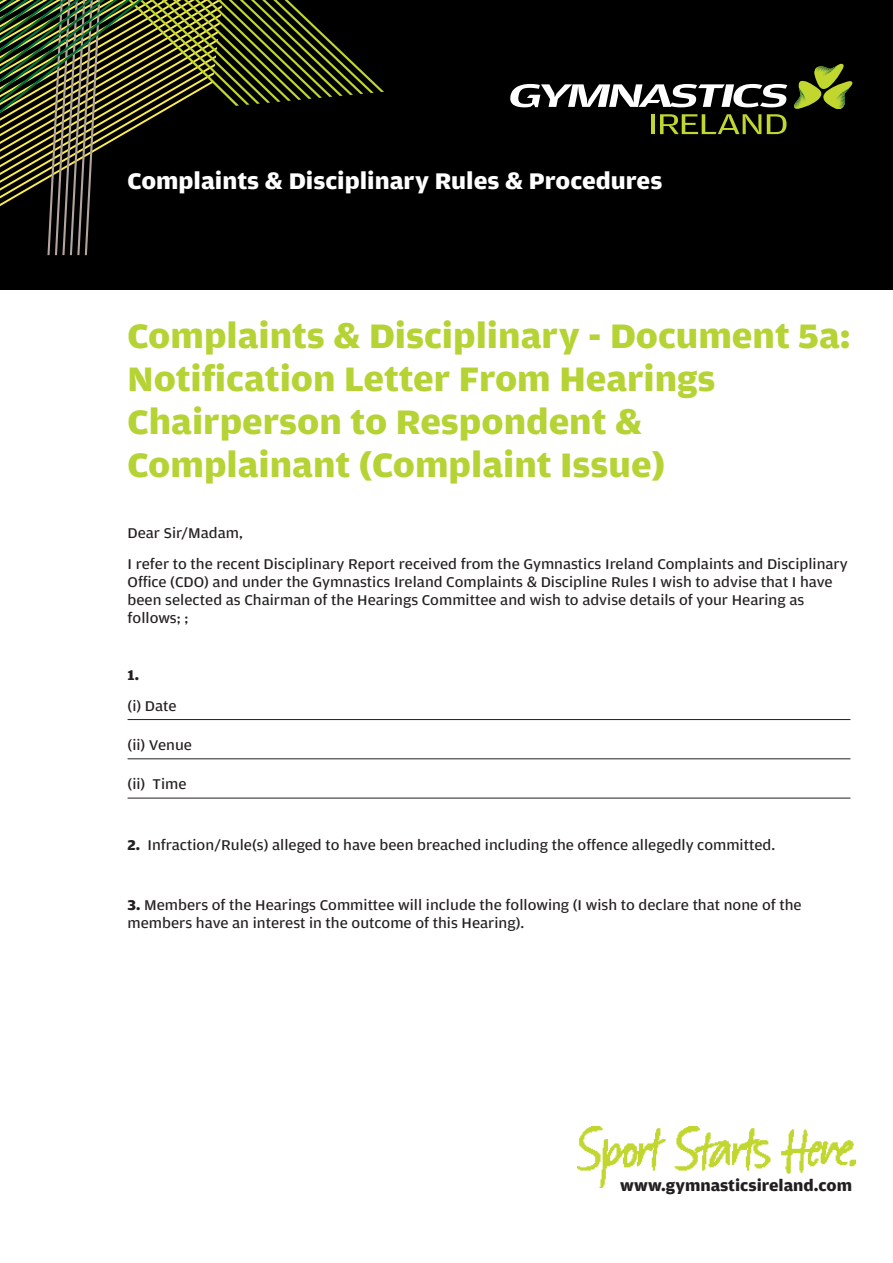
<style>
.page{position:relative;width:893px;height:1263px;background:#fff}
.page>*{position:absolute;margin:0;border:0;box-sizing:border-box;transform-origin:0 0}
.Section_Number{font:700 36px/43.2px "Amplitude Wide";color:#b5d334}
.t1{font:700 24px "Amplitude Wide";color:#fff}
.t2{font:700 16.5px "Amplitude Wide";color:#231f20}
.Body_Copy{font:15px/18px "Amplitude Wide";color:#231f20}
.Body_Copy_Heading{font:15px/18px "Amplitude Wide";color:#231f20}
.Body_Copy_Heading-2{font:700 15px "Amplitude Wide";color:#231f20}
.s1{font-weight:700}
</style>
<div class="page">
<img style="left:578px;top:1127px;width:277px;height:61px">
<div style="left:0;top:0;width:893px;height:289px;background:#000"></div>
<svg style="left:0;top:0;width:384px;height:255px"></svg>
<hr style="left:651px;top:114px;width:4px;height:20px;background:#c1d72f">
<svg style="left:660px;top:114px;width:101px;height:20px"></svg>
<svg style="left:767px;top:114px;width:19px;height:20px"></svg>
<svg style="left:510px;top:84px;width:277px;height:23px"></svg>
<svg style="left:794px;top:64px;width:58px;height:45px"></svg>
<hr style="left:128px;top:719px;width:722px;height:1px;background:#231f20">
<hr style="left:128px;top:758px;width:722px;height:1px;background:#231f20">
<hr style="left:128px;top:798px;width:722px;height:1px;background:#231f20">
<p class="t1" style="left:128px;top:168px;width:536px">Complaints &amp; Disciplinary Rules &amp; Procedures</p>
<p class="Section_Number" style="left:128px;top:315px;width:724px">Complaints &amp; Disciplinary - Document 5a:<br>Notification Letter From Hearings Chairperson to Respondent &amp; Complainant (Complaint Issue)</p>
<p class="Body_Copy" style="left:128px;top:524px;width:117px">Dear Sir/Madam,</p>
<p class="Body_Copy" style="left:128px;top:555px;width:722px">I refer to the recent Disciplinary Report received from the Gymnastics Ireland Complaints and Disciplinary Office (CDO) and under the Gymnastics Ireland Complaints &amp; Discipline Rules I wish to advise that I have been selected as Chairman of the Hearings Committee and wish to advise details of your Hearing as follows; ;</p>
<p class="Body_Copy_Heading-2" style="left:128px;top:667px;width:13px">1.</p>
<p class="Body_Copy" style="left:128px;top:697px;width:51px">(i) Date</p>
<p class="Body_Copy" style="left:128px;top:736px;width:66px">(ii) Venue</p>
<p class="Body_Copy" style="left:128px;top:775px;width:60px">(ii) Time</p>
<p class="Body_Copy_Heading" style="left:128px;top:836px;width:649px"><span class="s1">2.</span> Infraction/Rule(s) alleged to have been breached including the offence allegedly committed.</p>
<p class="Body_Copy_Heading" style="left:128px;top:896px;width:676px"><span class="s1">3.</span> Members of the Hearings Committee will include the following (I wish to declare that none of the members have an interest in the outcome of this Hearing).</p>
<p class="t2" style="left:620px;top:1177px;width:234px">www.gymnasticsireland.com</p>
</div>
